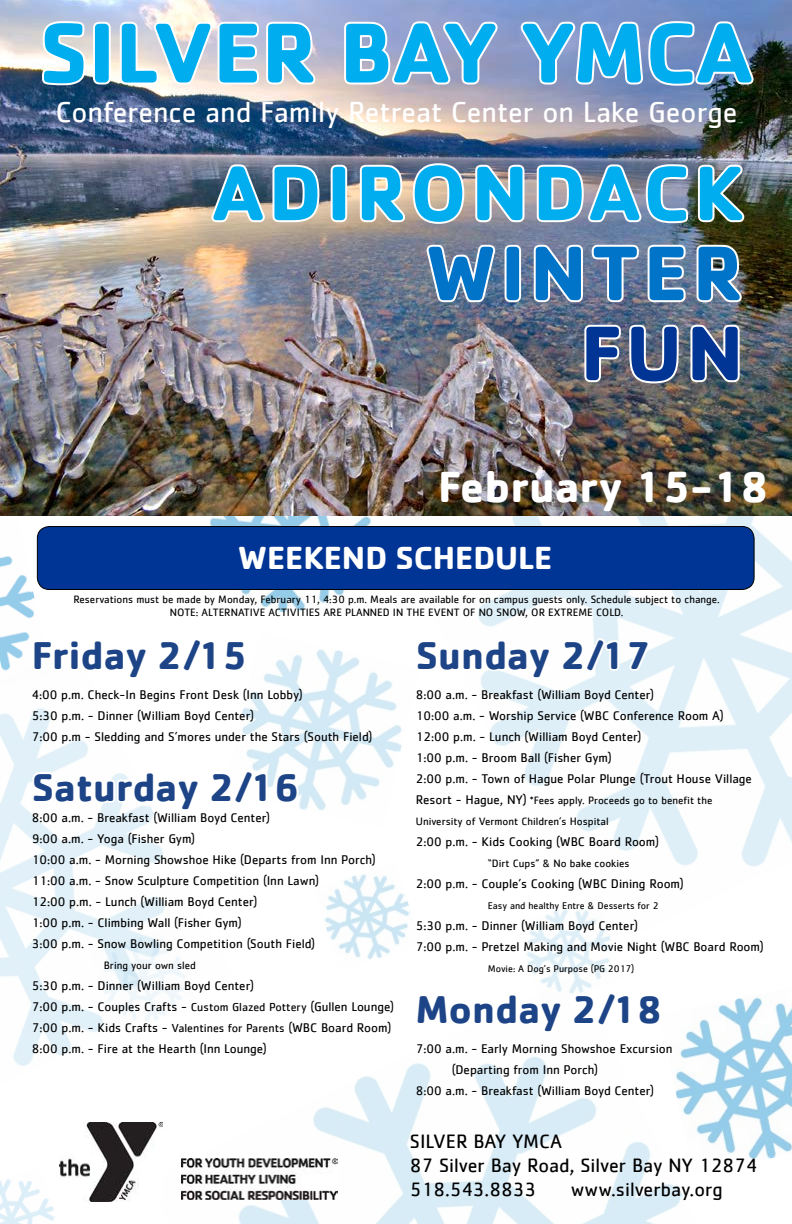
<style>
.page{position:relative;width:792px;height:1224px;background:#fff}
.page>*{position:absolute;margin:0;border:0;box-sizing:border-box;transform-origin:0 0}
.t1{font:700 88px "Cachet";color:#00aeef}
.t2{font:700 80px "Cachet";letter-spacing:.06em;color:#00aeef}
.t3{font:700 80px "Cachet";letter-spacing:.06em;color:#0074c8}
.t4{font:700 80px "Cachet";color:#003595}
.t5{font:700 45px "Cachet";color:#fff}
.t6{font:700 40px "Cachet";color:#1d4486}
.t7{font:700 33px "Cachet";color:#fff}
.t8{font:30px "Cachet";color:#fff}
.t9{font:20px/24px "Cachet";color:#000}
.t10{font:13px/21px "Cachet";color:#000}
.t11{font:11px/13.2px "Cachet";color:#000;text-align:center}
.t12{font:10px "Cachet";color:#000}
.s1{font-size:12px}
.s2{font-size:13px}
</style>
<div class="page">
<img style="left:210px;top:516px;width:161px;height:96px">
<img style="left:481px;top:329px;width:311px;height:538px">
<img style="left:0;top:708px;width:185px;height:358px">
<img style="left:148px;top:974px;width:535px;height:250px">
<img style="left:659px;top:987px;width:133px;height:188px">
<img style="left:324px;top:874px;width:87px;height:86px">
<img style="left:528px;top:909px;width:83px;height:35px">
<img style="left:242px;top:649px;width:160px;height:161px">
<img style="left:0;top:526px;width:46px;height:145px">
<img style="left:0;top:1179px;width:55px;height:45px">
<img style="left:0;top:0;width:791px;height:516px">
<svg style="left:209px;top:161px;width:113px;height:65px"></svg>
<svg style="left:328px;top:163px;width:21px;height:62px"></svg>
<svg style="left:357px;top:161px;width:170px;height:65px"></svg>
<img style="left:534px;top:161px;width:214px;height:65px">
<svg style="left:423px;top:241px;width:100px;height:65px"></svg>
<img style="left:531px;top:242px;width:213px;height:63px">
<img style="left:581px;top:321px;width:100px;height:65px">
<img style="left:687px;top:322px;width:55px;height:63px">
<svg style="left:39px;top:18px;width:279px;height:70px"></svg>
<svg style="left:341px;top:18px;width:160px;height:70px"></svg>
<svg style="left:518px;top:18px;width:238px;height:70px"></svg>
<div style="left:37px;top:527px;width:717px;height:63px;background:#003595;border-radius:12px"></div>
<div style="left:37px;top:526px;width:718px;height:64px;border:1px solid #000;border-radius:12px"></div>
<svg style="left:30px;top:590px;width:219px;height:91px"></svg>
<svg style="left:29px;top:722px;width:272px;height:91px"></svg>
<svg style="left:478px;top:590px;width:175px;height:91px"></svg>
<svg style="left:414px;top:944px;width:250px;height:91px"></svg>
<img style="left:59px;top:1122px;width:103px;height:79px">
<img style="left:181px;top:1158px;width:156px;height:42px">
<h1 class="t1" style="left:39px;top:-4px;width:715px">SILVER BAY YMCA</h1>
<h3 class="t8" style="left:56px;top:94px;width:683px">Conference and Family Retreat Center on Lake George</h3>
<h2 class="t2" style="left:212px;top:141px;width:533px">ADIRONDACK</h2>
<h2 class="t3" style="left:426px;top:221px;width:319px">WINTER</h2>
<h2 class="t4" style="left:581px;top:301px;width:164px">FUN</h2>
<h3 class="t5" style="left:438px;top:458px;width:332px">February 15-18</h3>
<h3 class="t7" style="left:238px;top:537px;width:316px">WEEKEND SCHEDULE</h3>
<p class="t11" style="left:73px;top:592px;width:648px">Reservations must be made by Monday, February 11, 4:30 p.m. Meals are available for on campus guests only. Schedule subject to change.<br>NOTE: ALTERNATIVE ACTIVITIES ARE PLANNED IN THE EVENT OF NO SNOW, OR EXTREME COLD.</p>
<h3 class="t6" style="left:32px;top:629px;width:217px">Friday 2/15</h3>
<p class="t10" style="left:32px;top:684px;width:342px">4:00 p.m. Check-In Begins Front Desk (Inn Lobby)<br>5:30 p.m. - Dinner (William Boyd Center)<br>7:00 p.m - Sledding and S’mores under the Stars (South Field)</p>
<h3 class="t6" style="left:32px;top:761px;width:269px">Saturday 2/16</h3>
<p class="t10" style="left:32px;top:807px;width:346px">8:00 a.m. - Breakfast (William Boyd Center)<br>9:00 a.m. - Yoga (Fisher Gym)<br>10:00 a.m. - Morning Showshoe Hike (Departs from Inn Porch)<br>11:00 a.m. - Snow Sculpture Competition (Inn Lawn)<br>12:00 p.m. - Lunch (William Boyd Center)<br>1:00 p.m. - Climbing Wall (Fisher Gym)<br>3:00 p.m. - Snow Bowling Competition (South Field)</p>
<p class="t11" style="left:104px;top:958px;width:94px">Bring your own sled</p>
<p class="t10" style="left:32px;top:975px;width:364px">5:30 p.m. - Dinner (William Boyd Center)<br>7:00 p.m. - Couples Crafts - <span class="s1">Custom Glazed Pottery</span> (Gullen Lounge)<br>7:00 p.m. - Kids Crafts - <span class="s1">Valentines for Parents</span> (WBC Board Room)<br>8:00 p.m. - Fire at the Hearth (Inn Lounge)</p>
<h3 class="t6" style="left:416px;top:629px;width:237px">Sunday 2/17</h3>
<p class="t10" style="left:416px;top:684px;width:338px">8:00 a.m. - Breakfast (William Boyd Center)<br>10:00 a.m. - Worship Service (WBC Conference Room A)<br>12:00 p.m. - Lunch (William Boyd Center)<br>1:00 p.m. - Broom Ball (Fisher Gym)<br>2:00 p.m. - Town of Hague Polar Plunge (Trout House Village</p>
<p class="t11" style="left:416px;top:789px;width:298px;line-height:21px;text-align:left"><span class="s2">Resort - Hague, NY)</span> *Fees apply. Proceeds go to benefit the<br>University of Vermont Children’s Hospital</p>
<p class="t10" style="left:416px;top:831px;width:245px">2:00 p.m. - Kids Cooking (WBC Board Room)</p>
<p class="t11" style="left:488px;top:856px;width:143px">“Dirt Cups” &amp; No bake cookies</p>
<p class="t10" style="left:416px;top:873px;width:269px">2:00 p.m. - Couple’s Cooking (WBC Dining Room)</p>
<p class="t12" style="left:488px;top:900px;width:172px">Easy and healthy Entre &amp; Desserts for 2</p>
<p class="t10" style="left:416px;top:915px;width:349px">5:30 p.m. - Dinner (William Boyd Center)<br>7:00 p.m. - Pretzel Making and Movie Night (WBC Board Room)</p>
<p class="t12" style="left:488px;top:963px;width:148px">Movie: A Dog’s Purpose (PG 2017)</p>
<h3 class="t6" style="left:416px;top:983px;width:248px">Monday 2/18</h3>
<p class="t10" style="left:416px;top:1038px;width:258px">7:00 a.m. - Early Morning Showshoe Excursion</p>
<p class="t10" style="left:452px;top:1059px;width:148px">(Departing from Inn Porch)</p>
<p class="t10" style="left:416px;top:1080px;width:240px">8:00 a.m. - Breakfast (William Boyd Center)</p>
<h3 class="t9" style="left:410px;top:1129px;width:349px">SILVER BAY YMCA<br>87 Silver Bay Road, Silver Bay NY 12874<br>518.543.8833</h3>
<h3 class="t9" style="left:571px;top:1177px;width:153px">www.silverbay.org</h3>
</div>
